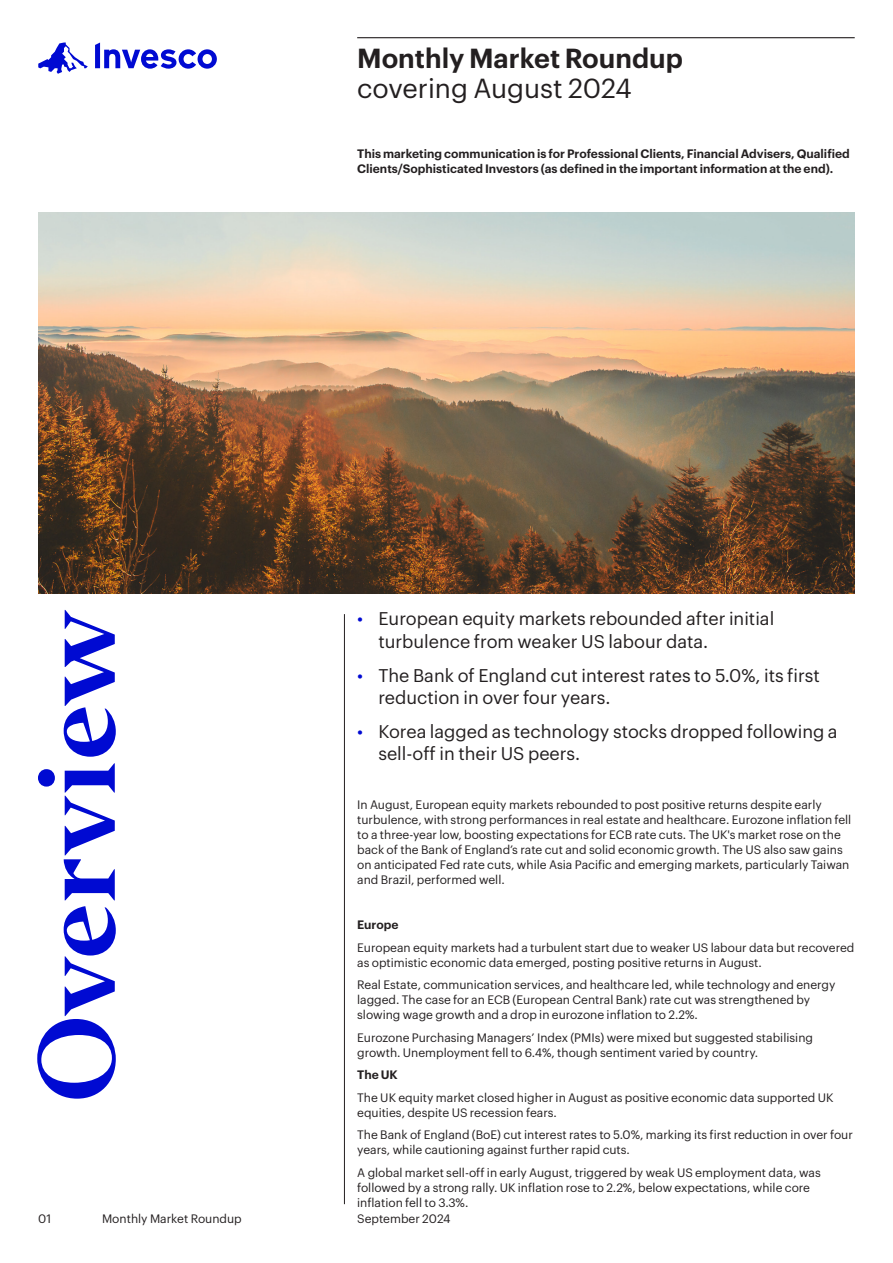
<style>
.page{position:relative;width:893px;height:1263px;background:#fff}
.page>*{position:absolute;margin:0;border:0;box-sizing:border-box;transform-origin:0 0}
.t1{font:102px "Invesco Editor";color:#000ad2}
.t2{font:600 27px/30px "Graphik";color:#231f20}
.t3{font:18px/22.5px "Graphik";color:#231f20}
.t4{font:12px/15px "Graphik";color:#231f20}
.t5{font:600 12px/15px "Graphik";color:#231f20}
.s1{font-weight:400}
.s2{color:#000ad2}
</style>
<div class="page">
<svg style="left:38px;top:43px;width:50px;height:31px"></svg>
<svg style="left:95px;top:43px;width:122px;height:26px"></svg>
<hr style="left:357px;top:37px;width:498px;height:1px;background:#231f20">
<hr style="left:344px;top:614px;width:1px;height:590px;background:#231f20">
<img style="left:38px;top:213px;width:817px;height:380px">
<p class="t2" style="left:357px;top:41px;width:327px">Monthly Market Roundup <span class="s1">covering August 2024</span></p>
<p class="t1" style="left:12px;top:1103px;width:495px;rotate:-90deg">Overview</p>
<p class="t5" style="left:357px;top:145px;width:494px">This marketing communication is for Professional Clients, Financial Advisers, Qualified<br>Clients/Sophisticated Investors (as defined in the important information at the end).</p>
<p class="t3" style="left:378px;top:606px;width:397px;text-indent:-21px"><span class="s2">•</span> European equity markets rebounded after initial turbulence from weaker US labour data.</p>
<p class="t3" style="left:378px;top:662px;width:443px;text-indent:-21px"><span class="s2">•</span> The Bank of England cut interest rates to 5.0%, its first reduction in over four years.</p>
<p class="t3" style="left:378px;top:719px;width:461px;text-indent:-21px"><span class="s2">•</span> Korea lagged as technology stocks dropped following a sell-off in their US peers.</p>
<p class="t4" style="left:357px;top:796px;width:496px">In August, European equity markets rebounded to post positive returns despite early turbulence, with strong performances in real estate and healthcare. Eurozone inflation fell to a three-year low, boosting expectations for ECB rate cuts. The UK's market rose on the back of the Bank of England’s rate cut and solid economic growth. The US also saw gains on anticipated Fed rate cuts, while Asia Pacific and emerging markets, particularly Taiwan and Brazil, performed well.</p>
<p class="t5" style="left:357px;top:916px;width:43px">Europe</p>
<p class="t4" style="left:357px;top:939px;width:499px">European equity markets had a turbulent start due to weaker US labour data but recovered as optimistic economic data emerged, posting positive returns in August.</p>
<p class="t4" style="left:357px;top:976px;width:480px">Real Estate, communication services, and healthcare led, while technology and energy lagged. The case for an ECB (European Central Bank) rate cut was strengthened by slowing wage growth and a drop in eurozone inflation to 2.2%.</p>
<p class="t4" style="left:357px;top:1029px;width:457px">Eurozone Purchasing Managers’ Index (PMIs) were mixed but suggested stabilising growth. Unemployment fell to 6.4%, though sentiment varied by country.</p>
<p class="t5" style="left:357px;top:1066px;width:42px">The UK</p>
<p class="t4" style="left:357px;top:1089px;width:478px">The UK equity market closed higher in August as positive economic data supported UK equities, despite US recession fears.</p>
<p class="t4" style="left:357px;top:1126px;width:497px">The Bank of England (BoE) cut interest rates to 5.0%, marking its first reduction in over four years, while cautioning against further rapid cuts.</p>
<p class="t4" style="left:357px;top:1164px;width:465px">A global market sell-off in early August, triggered by weak US employment data, was followed by a strong rally. UK inflation rose to 2.2%, below expectations, while core inflation fell to 3.3%.</p>
<p class="t4" style="left:38px;top:1210px;width:14px">01</p>
<p class="t4" style="left:102px;top:1210px;width:141px">Monthly Market Roundup</p>
<p class="t4" style="left:357px;top:1210px;width:95px">September 2024</p>
</div>
